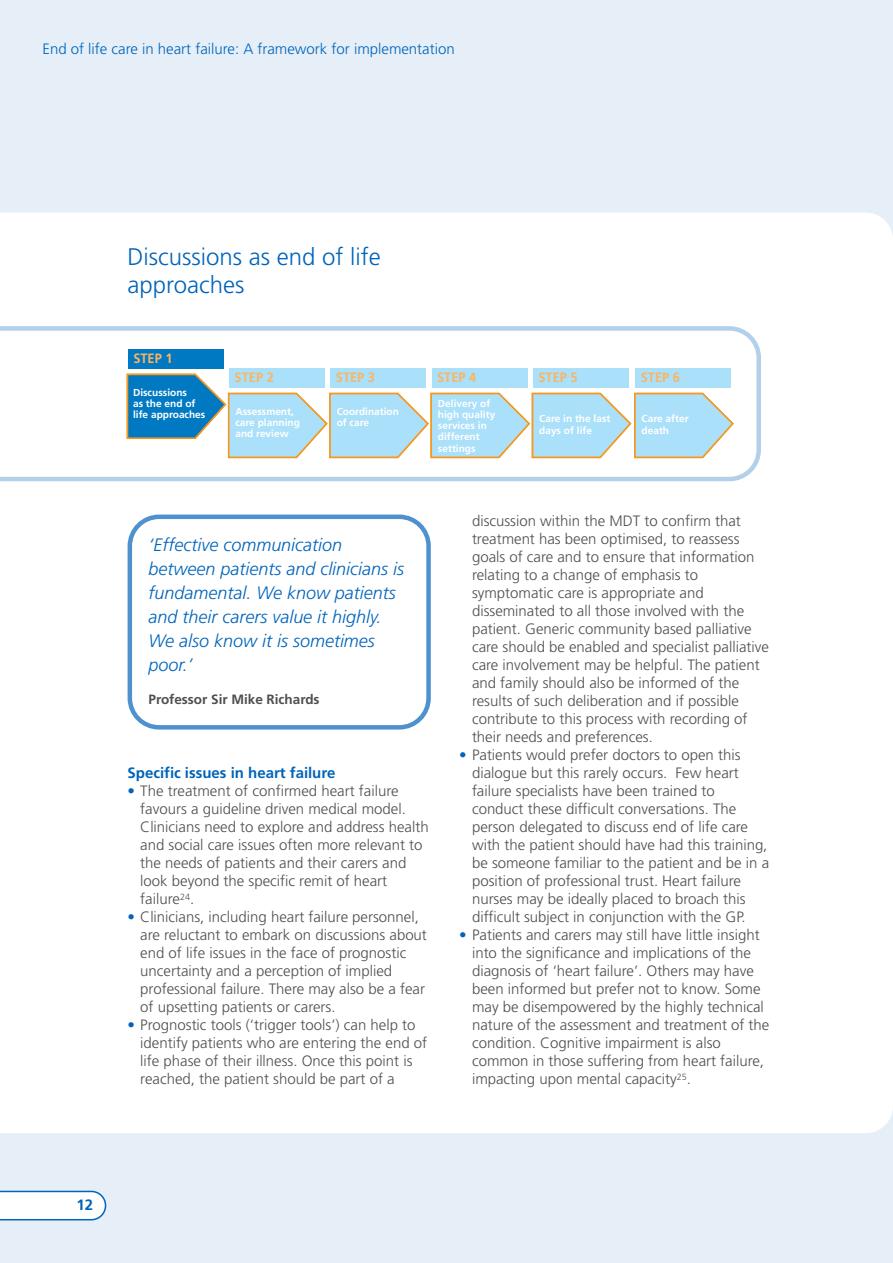
<style>
.page{position:relative;width:893px;height:1263px;background:#e6eff8}
.page>*{position:absolute;margin:0;border:0;box-sizing:border-box;transform-origin:0 0}
.t1{font:300 24px/28.8px "Frutiger";color:#0064ba}
.t2{font:italic 300 18px/24px "Frutiger";color:#0064ba}
.t3{font:300 15px/18px "Frutiger";color:#4f4f50}
.t4{font:300 15px "Frutiger";color:#0064ba}
.t5{font:700 15px "Frutiger";color:#0064ba}
.t6{font:700 13.5px "Frutiger";color:#fbb462;scale:.95 1}
.t7{font:700 13.5px "Frutiger";color:#4f4f50}
.t8{font:700 10.2px/11.2px "Frutiger";color:#fff}
.s1{color:#0064ba}
</style>
<div class="page">
<div style="left:0;top:213px;width:893px;height:920px;background:#fff"></div>
<svg style="left:0;top:326px;width:761px;height:155px;background:#d2e8f2"></svg>
<svg style="left:0;top:1191px;width:106px;height:29px;background:#e7f0f8"></svg>
<svg style="left:128px;top:514px;width:303px;height:215px;background:#f3f7fb"></svg>
<p class="t4" style="left:43px;top:43px;width:414px">End of life care in heart failure: A framework for implementation</p>
<h1 class="t1" style="left:128px;top:244px;width:255px">Discussions as end of life approaches</h1>
<p class="t6" style="left:133px;top:353px;width:43px">STEP 1</p>
<p class="t8" style="left:133px;top:387px;width:74px">Discussions<br>as the end of life approaches</p>
<p class="t6" style="left:235px;top:372px;width:43px">STEP 2</p>
<p class="t8" style="left:235px;top:406px;width:66px">Assessment, care planning and review</p>
<p class="t6" style="left:336px;top:372px;width:43px">STEP 3</p>
<p class="t8" style="left:337px;top:406px;width:64px">Coordination of care</p>
<p class="t6" style="left:437px;top:372px;width:43px">STEP 4</p>
<p class="t8" style="left:438px;top:398px;width:59px">Delivery of high quality services in different settings</p>
<p class="t6" style="left:538px;top:372px;width:43px">STEP 5</p>
<p class="t8" style="left:539px;top:414px;width:73px">Care in the last days of life</p>
<p class="t6" style="left:641px;top:372px;width:43px">STEP 6</p>
<p class="t8" style="left:642px;top:414px;width:49px">Care after death</p>
<p class="t2" style="left:148px;top:534px;width:257px">‘Effective communication between patients and clinicians is fundamental. We know patients and their carers value it highly.<br>We also know it is sometimes poor.’</p>
<p class="t7" style="left:148px;top:694px;width:173px">Professor Sir Mike Richards</p>
<p class="t5" style="left:128px;top:767px;width:209px">Specific issues in heart failure</p>
<p class="t3" style="left:140px;top:783px;width:290px;text-indent:-13px"><span class="s1">•</span> The treatment of confirmed heart failure favours a guideline driven medical model.<br>Clinicians need to explore and address health and social care issues often more relevant to the needs of patients and their carers and look beyond the specific remit of heart failure<sup>24</sup>.</p>
<p class="t3" style="left:140px;top:909px;width:288px;text-indent:-13px"><span class="s1">•</span> Clinicians, including heart failure personnel, are reluctant to embark on discussions about end of life issues in the face of prognostic uncertainty and a perception of implied professional failure. There may also be a fear of upsetting patients or carers.</p>
<p class="t3" style="left:140px;top:1017px;width:288px;text-indent:-13px"><span class="s1">•</span> Prognostic tools (‘trigger tools’) can help to identify patients who are entering the end of life phase of their illness. Once this point is reached, the patient should be part of a</p>
<p class="t3" style="left:472px;top:513px;width:298px">discussion within the MDT to confirm that treatment has been optimised, to reassess goals of care and to ensure that information relating to a change of emphasis to symptomatic care is appropriate and disseminated to all those involved with the patient. Generic community based palliative care should be enabled and specialist palliative care involvement may be helpful. The patient and family should also be informed of the results of such deliberation and if possible contribute to this process with recording of their needs and preferences.</p>
<p class="t3" style="left:472px;top:747px;width:299px;text-indent:-13px"><span class="s1">•</span> Patients would prefer doctors to open this dialogue but this rarely occurs. Few heart failure specialists have been trained to conduct these difficult conversations. The person delegated to discuss end of life care with the patient should have had this training, be someone familiar to the patient and be in a position of professional trust. Heart failure nurses may be ideally placed to broach this difficult subject in conjunction with the GP.</p>
<p class="t3" style="left:472px;top:927px;width:299px;text-indent:-13px"><span class="s1">•</span> Patients and carers may still have little insight into the significance and implications of the diagnosis of ‘heart failure’. Others may have been informed but prefer not to know. Some may be disempowered by the highly technical nature of the assessment and treatment of the condition. Cognitive impairment is also common in those suffering from heart failure, impacting upon mental capacity<sup>25</sup>.</p>
<p class="t5" style="left:77px;top:1199px;width:18px">12</p>
</div>
